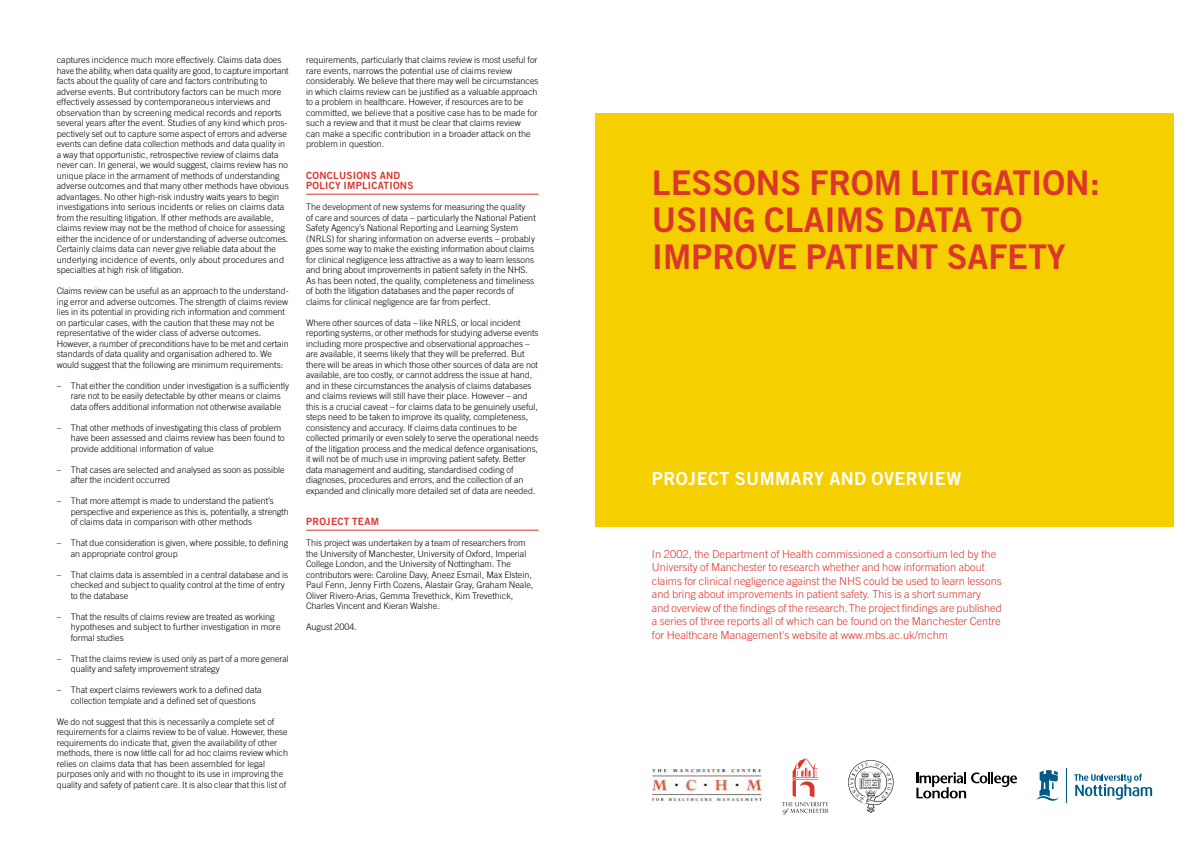
<style>
.page{position:relative;width:1190px;height:841px;background:#fff}
.page>*{position:absolute;margin:0;border:0;box-sizing:border-box;transform-origin:0 0}
.t1{font:34px/37px "Trade Gothic Bold Two";color:#db352c}
.t2{font:18px "Trade Gothic Bold Two";letter-spacing:.025em;color:#fff}
.t3{font:300 11px/13.5px "Trade Gothic";color:#db352c}
.t4{font:10px/10.5px "Trade Gothic Bold Two";letter-spacing:.025em;color:#db352c}
.t5{font:300 9px/10.5px "Trade Gothic";color:#000}
</style>
<div class="page">
<div style="left:595px;top:113px;width:579px;height:414px;background:#f5cf00"></div>
<svg style="left:916px;top:772px;width:101px;height:26px"></svg>
<img style="left:849px;top:760px;width:44px;height:53px">
<svg style="left:782px;top:758px;width:46px;height:57px"></svg>
<img style="left:652px;top:769px;width:110px;height:32px">
<hr style="left:306px;top:194px;width:233px;height:1px;background:#db352c">
<hr style="left:306px;top:530px;width:233px;height:1px;background:#db352c">
<svg style="left:1074px;top:774px;width:78px;height:26px"></svg>
<svg style="left:1036px;top:770px;width:23px;height:31px"></svg>
<hr style="left:1066px;top:768px;width:1px;height:35px;background:#005b88">
<p class="t5" style="left:57px;top:56px;width:234px">captures incidence much more effectively. Claims data does have the ability, when data quality are good, to capture important facts about the quality of care and factors contributing to adverse events. But contributory factors can be much more effectively assessed by contemporaneous interviews and observation than by screening medical records and reports several years after the event. Studies of any kind which pros&shy;pectively set out to capture some aspect of errors and adverse events can define data collection methods and data quality in a way that opportunistic, retrospective review of claims data never can. In general, we would suggest, claims review has no unique place in the armament of methods of understanding adverse outcomes and that many other methods have obvious advantages. No other high-risk industry waits years to begin investigations into serious incidents or relies on claims data from the resulting litigation. If other methods are available, claims review may not be the method of choice for assessing either the incidence of or understanding of adverse outcomes.<br>Certainly claims data can never give reliable data about the underlying incidence of events, only about procedures and specialties at high risk of litigation.</p>
<p class="t5" style="left:57px;top:287px;width:234px">Claims review can be useful as an approach to the understand&shy;ing error and adverse outcomes. The strength of claims review lies in its potential in providing rich information and comment on particular cases, with the caution that these may not be representative of the wider class of adverse outcomes.<br>However, a number of preconditions have to be met and certain standards of data quality and organisation adhered to. We would suggest that the following are minimum requirements:</p>
<p class="t5" style="left:71px;top:381px;width:220px;text-indent:-14px">– That either the condition under investigation is a sufficiently rare not to be easily detectable by other means or claims data offers additional information not otherwise available</p>
<p class="t5" style="left:71px;top:423px;width:215px;text-indent:-14px">– That other methods of investigating this class of problem have been assessed and claims review has been found to provide additional information of value</p>
<p class="t5" style="left:71px;top:465px;width:215px;text-indent:-14px">– That cases are selected and analysed as soon as possible after the incident occurred</p>
<p class="t5" style="left:71px;top:497px;width:220px;text-indent:-14px">– That more attempt is made to understand the patient’s perspective and experience as this is, potentially, a strength of claims data in comparison with other methods</p>
<p class="t5" style="left:71px;top:539px;width:219px;text-indent:-14px">– That due consideration is given, where possible, to defining an appropriate control group</p>
<p class="t5" style="left:71px;top:570px;width:219px;text-indent:-14px">– That claims data is assembled in a central database and is checked and subject to quality control at the time of entry to the database</p>
<p class="t5" style="left:71px;top:612px;width:211px;text-indent:-14px">– That the results of claims review are treated as working hypotheses and subject to further investigation in more formal studies</p>
<p class="t5" style="left:71px;top:654px;width:219px;text-indent:-14px">– That the claims review is used only as part of a more general quality and safety improvement strategy</p>
<p class="t5" style="left:71px;top:686px;width:192px;text-indent:-14px">– That expert claims reviewers work to a defined data collection template and a defined set of questions</p>
<p class="t5" style="left:57px;top:717px;width:233px">We do not suggest that this is necessarily a complete set of requirements for a claims review to be of value. However, these requirements do indicate that, given the availability of other methods, there is now little call for ad hoc claims review which relies on claims data that has been assembled for legal purposes only and with no thought to its use in improving the quality and safety of patient care. It is also clear that this list of</p>
<p class="t5" style="left:306px;top:56px;width:234px">requirements, particularly that claims review is most useful for rare events, narrows the potential use of claims review considerably. We believe that there may well be circumstances in which claims review can be justified as a valuable approach to a problem in healthcare. However, if resources are to be committed, we believe that a positive case has to be made for such a review and that it must be clear that claims review<br>can make a specific contribution in a broader attack on the problem in question.</p>
<p class="t4" style="left:306px;top:171px;width:109px">CONCLUSIONS AND<br>POLICY IMPLICATIONS</p>
<p class="t5" style="left:306px;top:203px;width:231px">The development of new systems for measuring the quality<br>of care and sources of data – particularly the National Patient Safety Agency’s National Reporting and Learning System (NRLS) for sharing information on adverse events – probably goes some way to make the existing information about claims for clinical negligence less attractive as a way to learn lessons and bring about improvements in patient safety in the NHS.<br>As has been noted, the quality, completeness and timeliness of both the litigation databases and the paper records of claims for clinical negligence are far from perfect.</p>
<p class="t5" style="left:306px;top:318px;width:234px">Where other sources of data – like NRLS, or local incident reporting systems, or other methods for studying adverse events including more prospective and observational approaches – are available, it seems likely that they will be preferred. But there will be areas in which those other sources of data are not available, are too costly, or cannot address the issue at hand, and in these circumstances the analysis of claims databases and claims reviews will still have their place. However – and this is a crucial caveat – for claims data to be genuinely useful, steps need to be taken to improve its quality, completeness, consistency and accuracy. If claims data continues to be collected primarily or even solely to serve the operational needs of the litigation process and the medical defence organisations, it will not be of much use in improving patient safety. Better data management and auditing, standardised coding of diagnoses, procedures and errors, and the collection of an expanded and clinically more detailed set of data are needed.</p>
<p class="t4" style="left:306px;top:517px;width:74px">PROJECT TEAM</p>
<p class="t5" style="left:306px;top:539px;width:229px">This project was undertaken by a team of researchers from the University of Manchester, University of Oxford, Imperial College London, and the University of Nottingham. The contributors were: Caroline Davy, Aneez Esmail, Max Elstein, Paul Fenn, Jenny Firth Cozens, Alastair Gray, Graham Neale, Oliver Rivero-Arias, Gemma Trevethick, Kim Trevethick, Charles Vincent and Kieran Walshe.</p>
<p class="t5" style="left:306px;top:623px;width:53px">August 2004.</p>
<h1 class="t1" style="left:652px;top:167px;width:450px">LESSONS FROM LITIGATION:<br>USING CLAIMS DATA TO<br>IMPROVE PATIENT SAFETY</h1>
<h2 class="t2" style="left:652px;top:472px;width:311px">PROJECT SUMMARY AND OVERVIEW</h2>
<p class="t3" style="left:652px;top:548px;width:351px">In 2002, the Department of Health commissioned a consortium led by the University of Manchester to research whether and how information about claims for clinical negligence against the NHS could be used to learn lessons and bring about improvements in patient safety. This is a short summary<br>and overview of the findings of the research.The project findings are published a series of three reports all of which can be found on the Manchester Centre for Healthcare Management's website at www.mbs.ac.uk/mchm</p>
</div>
